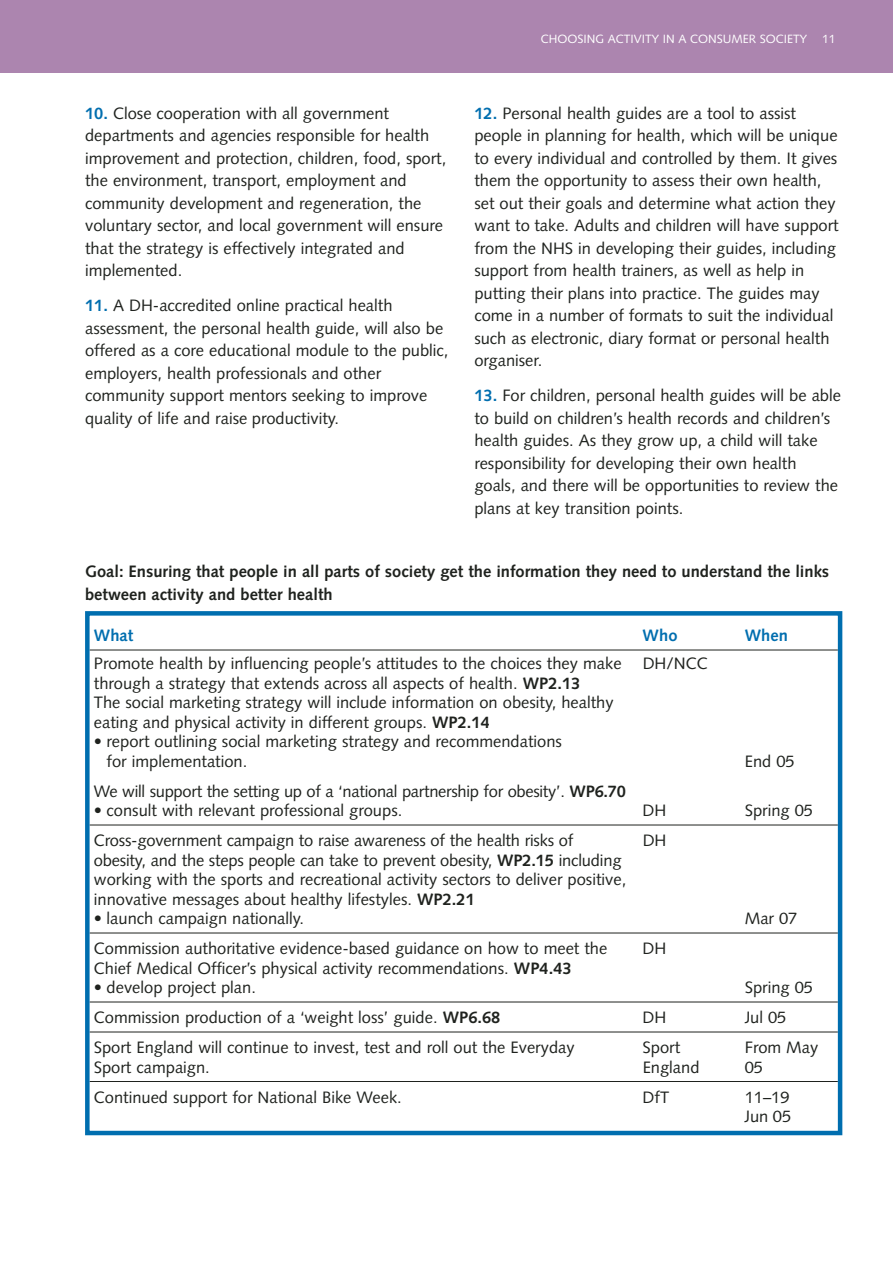
<style>
.page{position:relative;width:893px;height:1263px;background:#fff}
.page>*{position:absolute;margin:0;border:0;box-sizing:border-box;transform-origin:0 0}
.t1{font:16.5px/22.5px "Syntax";color:#1f221e}
.t2{font:700 16.5px/22.5px "Syntax";color:#1f221e}
.t3{font:700 16.5px "Syntax";color:#006eaf}
.t4{font:12px "Syntax";color:#fff}
.s1{font-weight:700;color:#006eaf}
.s2{font-weight:700}
</style>
<div class="page">
<hr style="left:90px;top:650px;width:747px;height:1px;background:#1f221e">
<hr style="left:90px;top:825px;width:747px;height:1px;background:#1f221e">
<hr style="left:90px;top:933px;width:747px;height:1px;background:#1f221e">
<hr style="left:90px;top:1002px;width:747px;height:1px;background:#1f221e">
<hr style="left:90px;top:1032px;width:747px;height:1px;background:#1f221e">
<hr style="left:90px;top:1081px;width:747px;height:1px;background:#1f221e">
<div style="left:85px;top:611px;width:757px;height:524px;border:4px solid #006eaf"></div>
<div style="left:0;top:0;width:892px;height:72px;background:#ac85af"></div>
<p class="t1" style="left:85px;top:103px;width:363px"><span class="s1">10.</span> Close cooperation with all government departments and agencies responsible for health improvement and protection, children, food, sport, the environment, transport, employment and community development and regeneration, the voluntary sector, and local government will ensure that the strategy is effectively integrated and implemented.</p>
<p class="t1" style="left:85px;top:296px;width:365px"><span class="s1">11.</span> A DH-accredited online practical health assessment, the personal health guide, will also be offered as a core educational module to the public, employers, health professionals and other community support mentors seeking to improve quality of life and raise productivity.</p>
<p class="t4" style="left:540px;top:34px;width:296px">CHOOSING ACTIVITY IN A CONSUMER SOCIETY 11</p>
<p class="t1" style="left:474px;top:103px;width:366px"><span class="s1">12.</span> Personal health guides are a tool to assist people in planning for health, which will be unique to every individual and controlled by them. It gives them the opportunity to assess their own health, set out their goals and determine what action they want to take. Adults and children will have support from the NHS in developing their guides, including support from health trainers, as well as help in putting their plans into practice. The guides may come in a number of formats to suit the individual such as electronic, diary format or personal health organiser.</p>
<p class="t1" style="left:474px;top:386px;width:368px"><span class="s1">13.</span> For children, personal health guides will be able to build on children’s health records and children’s health guides. As they grow up, a child will take responsibility for developing their own health goals, and there will be opportunities to review the plans at key transition points.</p>
<p class="t2" style="left:85px;top:562px;width:745px">Goal: Ensuring that people in all parts of society get the information they need to understand the links between activity and better health</p>
<h3 class="t3" style="left:94px;top:629px;width:41px">What</h3>
<h3 class="t3" style="left:642px;top:629px;width:36px">Who</h3>
<h3 class="t3" style="left:744px;top:629px;width:45px">When</h3>
<p class="t1" style="left:94px;top:654px;width:529px">Promote health by influencing people’s attitudes to the choices they make</p>
<p class="t1" style="left:642px;top:654px;width:67px">DH/NCC</p>
<p class="t1" style="left:94px;top:673px;width:488px">through a strategy that extends across all aspects of health. <span class="s2">WP2.13</span></p>
<p class="t1" style="left:94px;top:693px;width:521px">The social marketing strategy will include information on obesity, healthy</p>
<p class="t1" style="left:94px;top:712px;width:397px">eating and physical activity in different groups. <span class="s2">WP2.14</span></p>
<p class="t1" style="left:94px;top:732px;width:469px">• report outlining social marketing strategy and recommendations</p>
<p class="t1" style="left:107px;top:751px;width:142px">for implementation.</p>
<p class="t1" style="left:744px;top:751px;width:51px">End 05</p>
<p class="t1" style="left:94px;top:781px;width:533px">We will support the setting up of a ‘national partnership for obesity’. <span class="s2">WP6.70</span></p>
<p class="t1" style="left:94px;top:801px;width:310px">• consult with relevant professional groups.</p>
<p class="t1" style="left:642px;top:801px;width:25px">DH</p>
<p class="t1" style="left:744px;top:801px;width:70px">Spring 05</p>
<p class="t1" style="left:94px;top:831px;width:481px">Cross-government campaign to raise awareness of the health risks of</p>
<p class="t1" style="left:642px;top:831px;width:25px">DH</p>
<p class="t1" style="left:94px;top:850px;width:529px">obesity, and the steps people can take to prevent obesity, <span class="s2">WP2.15</span> including</p>
<p class="t1" style="left:94px;top:870px;width:534px">working with the sports and recreational activity sectors to deliver positive,</p>
<p class="t1" style="left:94px;top:889px;width:382px">innovative messages about healthy lifestyles. <span class="s2">WP2.21</span></p>
<p class="t1" style="left:94px;top:909px;width:212px">• launch campaign nationally.</p>
<p class="t1" style="left:744px;top:909px;width:54px">Mar 07</p>
<p class="t1" style="left:94px;top:939px;width:515px">Commission authoritative evidence-based guidance on how to meet the</p>
<p class="t1" style="left:642px;top:939px;width:25px">DH</p>
<p class="t1" style="left:94px;top:958px;width:479px">Chief Medical Officer’s physical activity recommendations. <span class="s2">WP4.43</span></p>
<p class="t1" style="left:94px;top:978px;width:163px">• develop project plan.</p>
<p class="t1" style="left:744px;top:978px;width:70px">Spring 05</p>
<p class="t1" style="left:94px;top:1008px;width:408px">Commission production of a ‘weight loss’ guide. <span class="s2">WP6.68</span></p>
<p class="t1" style="left:642px;top:1008px;width:25px">DH</p>
<p class="t1" style="left:744px;top:1008px;width:43px">Jul 05</p>
<p class="t1" style="left:94px;top:1038px;width:482px">Sport England will continue to invest, test and roll out the Everyday</p>
<p class="t1" style="left:642px;top:1038px;width:39px">Sport</p>
<p class="t1" style="left:744px;top:1038px;width:75px">From May</p>
<p class="t1" style="left:94px;top:1057px;width:117px">Sport campaign.</p>
<p class="t1" style="left:642px;top:1057px;width:58px">England</p>
<p class="t1" style="left:744px;top:1057px;width:20px">05</p>
<p class="t1" style="left:94px;top:1087px;width:309px">Continued support for National Bike Week.</p>
<p class="t1" style="left:642px;top:1087px;width:28px">DfT</p>
<p class="t1" style="left:744px;top:1087px;width:46px">11–19</p>
<p class="t1" style="left:744px;top:1107px;width:48px">Jun 05</p>
</div>
